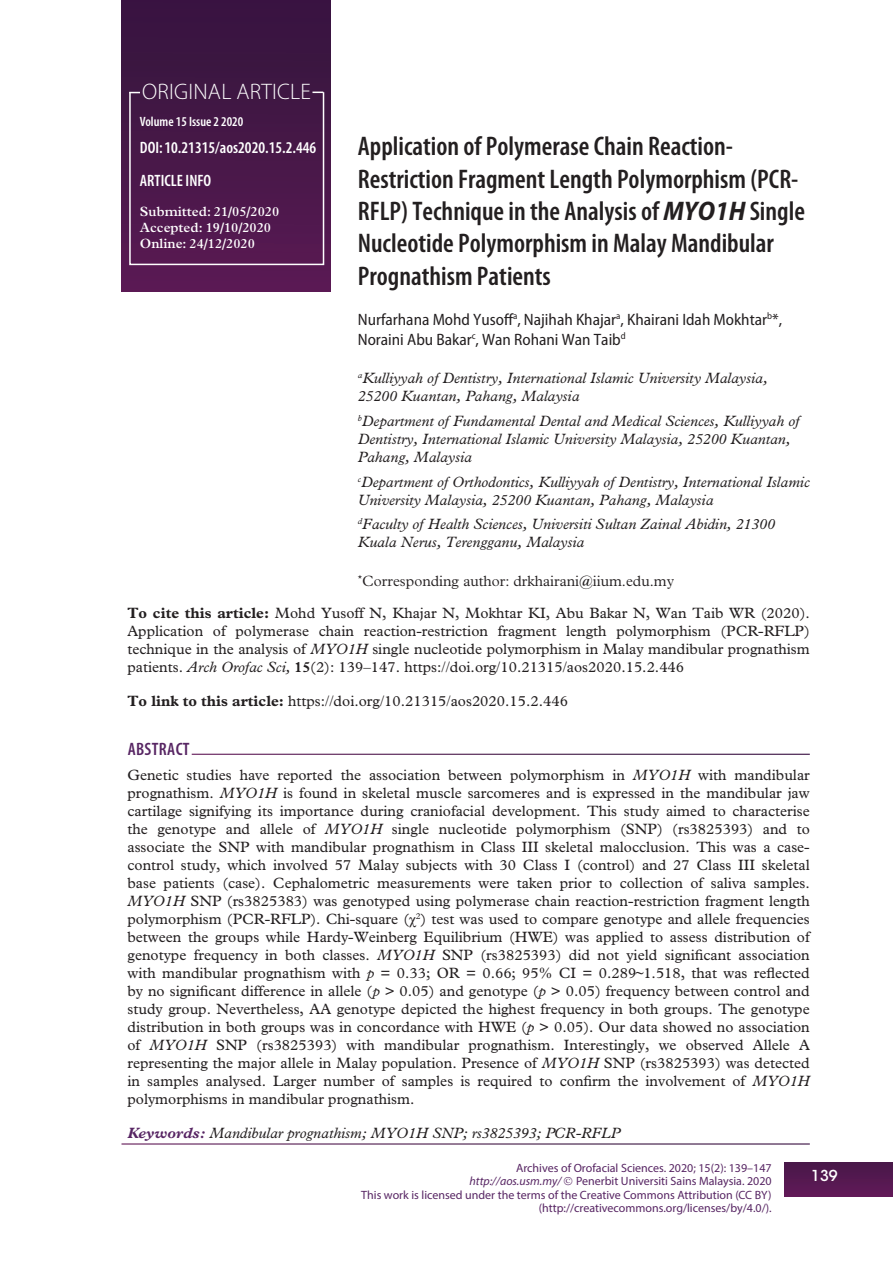
<style>
.page{position:relative;width:893px;height:1263px;background:#fff}
.page>*{position:absolute;margin:0;border:0;box-sizing:border-box;transform-origin:0 0}
.t1{font:600 condensed 27px/32.4px "Myriad Pro";color:#231f20}
.t2{font:300 22.5px "Myriad Pro";letter-spacing:.01em;color:#fff}
.t3{font:600 condensed 18px "Myriad Pro";letter-spacing:.02em;color:#572563}
.t4{font:semi-condensed 16.5px/19.8px "Myriad Pro";color:#231f20}
.t5{font:600 condensed 16.5px/33.3px "Myriad Pro";color:#fff}
.t6{font:15px/18px "Plantin Std";color:#231f20;text-align:justify}
.t7{font:italic 15px/18px "Plantin Std";color:#231f20}
.t8{font:300 15px "Plantin Std";color:#231f20}
.t9{font:500 15px "ITC Avant Garde Std";color:#fff}
.t10{font:600 13.5px/16.2px "Plantin Std";color:#fff}
.t11{font:600 condensed 13.5px "Myriad Pro";color:#fff}
.t12{font:12px/13.5px "Myriad Pro";color:#572563;text-align:right}
.s1{font-weight:700;font-style:italic;font-stretch:semi-condensed}
.s2{font-weight:700}
.s3{font-style:italic}
.s4{font-family:"Times New Roman"}
.s5{font-weight:700;color:#572563}
</style>
<div class="page">
<div style="left:122px;top:0;width:209px;height:292px;background:linear-gradient(to bottom,#35143d,#5a1b54)"></div>
<div style="left:784px;top:1163px;width:109px;height:33px;background:#561950"></div>
<div style="left:129px;top:91px;width:195px;height:174px;border:2px solid #fff"></div>
<h2 class="t2" style="left:142px;top:78px;width:170px">ORIGINAL ARTICLE</h2>
<p class="t11" style="left:140px;top:113px;width:105px">Volume 15 Issue 2 2020</p>
<p class="t5" style="left:140px;top:130px;width:178px">DOI: 10.21315/aos2020.15.2.446<br>ARTICLE INFO</p>
<p class="t10" style="left:140px;top:203px;width:141px">Submitted: 21/05/2020<br>Accepted: 19/10/2020<br>Online: 24/12/2020</p>
<h1 class="t1" style="left:358px;top:130px;width:449px">Application of Polymerase Chain Reaction-Restriction Fragment Length Polymorphism (PCR-RFLP) Technique in the Analysis of <span class="s1">MYO1H</span> Single Nucleotide Polymorphism in Malay Mandibular Prognathism Patients</h1>
<p class="t4" style="left:358px;top:309px;width:426px">Nurfarhana Mohd Yusoff<sup>a</sup>, Najihah Khajar<sup>a</sup>, Khairani Idah Mokhtar<sup>b</sup>*,<br>Noraini Abu Bakar<sup>c</sup>, Wan Rohani Wan Taib<sup>d</sup></p>
<p class="t7" style="left:358px;top:369px;width:411px"><sup>a</sup>Kulliyyah of Dentistry, International Islamic University Malaysia,<br>25200 Kuantan, Pahang, Malaysia</p>
<p class="t7" style="left:358px;top:412px;width:443px"><sup>b</sup>Department of Fundamental Dental and Medical Sciences, Kulliyyah of<br>Dentistry, International Islamic University Malaysia, 25200 Kuantan,<br>Pahang, Malaysia</p>
<p class="t7" style="left:358px;top:472px;width:453px"><sup>c</sup>Department of Orthodontics, Kulliyyah of Dentistry, International Islamic<br>University Malaysia, 25200 Kuantan, Pahang, Malaysia</p>
<p class="t7" style="left:358px;top:515px;width:419px"><sup>d</sup>Faculty of Health Sciences, Universiti Sultan Zainal Abidin, 21300<br>Kuala Nerus, Terengganu, Malaysia</p>
<p class="t8" style="left:358px;top:572px;width:318px"><sup>*</sup>Corresponding author: drkhairani@iium.edu.my</p>
<p class="t6" style="left:128px;top:604px;width:684px"><span class="s2">To cite this article:</span> Mohd Yusoff N, Khajar N, Mokhtar KI, Abu Bakar N, Wan Taib WR (2020).<br>Application of polymerase chain reaction-restriction fragment length polymorphism (PCR-RFLP) technique in the analysis of <span class="s3">MYO1H</span> single nucleotide polymorphism in Malay mandibular prognathism patients. <span class="s3">Arch Orofac Sci,</span> <span class="s2">15</span>(2): 139–147. https://doi.org/10.21315/aos2020.15.2.446</p>
<p class="t6" style="left:128px;top:692px;width:442px"><span class="s2">To link to this article:</span> https://doi.org/10.21315/aos2020.15.2.446</p>
<p class="t3" style="left:128px;top:738px;width:64px">ABSTRACT</p>
<p class="t6" style="left:127px;top:766px;width:684px">Genetic studies have reported the association between polymorphism in <span class="s3">MYO1H</span> with mandibular prognathism. <span class="s3">MYO1H</span> is found in skeletal muscle sarcomeres and is expressed in the mandibular jaw cartilage signifying its importance during craniofacial development. This study aimed to characterise the genotype and allele of <span class="s3">MYO1H</span> single nucleotide polymorphism (SNP) (rs3825393) and to associate the SNP with mandibular prognathism in Class III skeletal malocclusion. This was a case&shy;control study, which involved 57 Malay subjects with 30 Class I (control) and 27 Class III skeletal base patients (case). Cephalometric measurements were taken prior to collection of saliva samples.<br><span class="s3">MYO1H</span> SNP (rs3825383) was genotyped using polymerase chain reaction-restriction fragment length polymorphism (PCR-RFLP). Chi-square (<span class="s4">χ</span><sup>2</sup>) test was used to compare genotype and allele frequencies between the groups while Hardy-Weinberg Equilibrium (HWE) was applied to assess distribution of genotype frequency in both classes. <span class="s3">MYO1H</span> SNP (rs3825393) did not yield significant association with mandibular prognathism with <span class="s3">p</span> = 0.33; OR = 0.66; 95% CI = 0.289~1.518, that was reflected by no significant difference in allele (<span class="s3">p</span> &gt; 0.05) and genotype (<span class="s3">p</span> &gt; 0.05) frequency between control and study group. Nevertheless, AA genotype depicted the highest frequency in both groups. The genotype distribution in both groups was in concordance with HWE (<span class="s3">p</span> &gt; 0.05). Our data showed no association of <span class="s3">MYO1H</span> SNP (rs3825393) with mandibular prognathism. Interestingly, we observed Allele A representing the major allele in Malay population. Presence of <span class="s3">MYO1H</span> SNP (rs3825393) was detected in samples analysed. Larger number of samples is required to confirm the involvement of <span class="s3">MYO1H </span>polymorphisms in mandibular prognathism.</p>
<p class="t7" style="left:127px;top:1124px;width:494px"><span class="s5">Keywords:</span> Mandibular prognathism; MYO1H SNP; rs3825393; PCR-RFLP</p>
<p class="t12" style="left:361px;top:1161px;width:412px">Archives of Orofacial Sciences. 2020; 15(2): 139–147<br><span class="s3">http://aos.usm.my/</span> Penerbit Universiti Sains Malaysia. 2020<br>This work is licensed under the terms of the Creative Commons Attribution (CC BY) (http://creativecommons.org/licenses/by/4.0/).</p>
<p class="t9" style="left:811px;top:1166px;width:28px">139</p>
</div>
